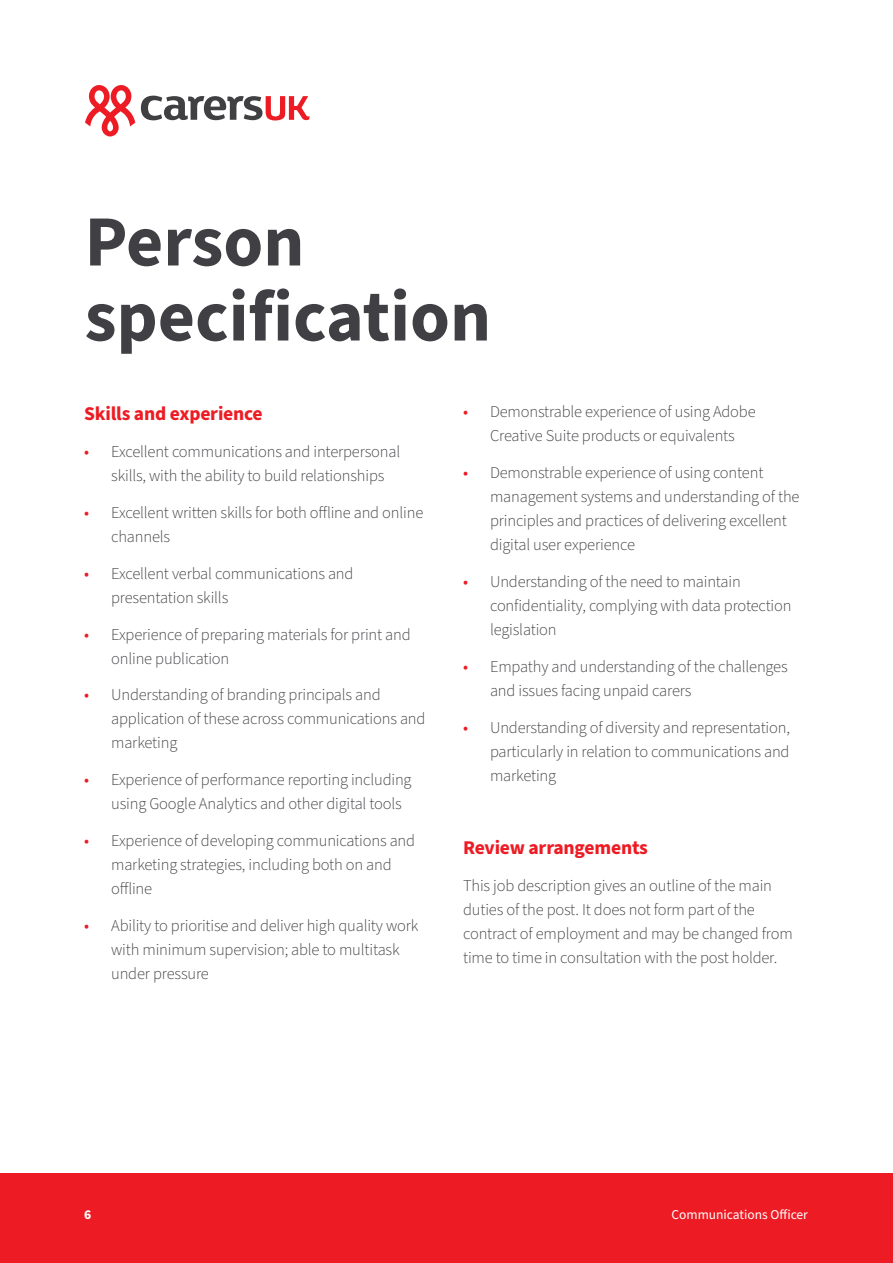
<style>
.page{position:relative;width:893px;height:1263px;background:#fff}
.page>*{position:absolute;margin:0;border:0;box-sizing:border-box;transform-origin:0 0}
.t1{font:700 72px/75px "Source Sans 3";color:#403f43}
.t2{font:700 19.5px "Source Sans Pro";letter-spacing:-.01em;color:#ed1c24}
.t3{font:300 16.5px/24px "Source Sans Pro";letter-spacing:-.01em;color:#403f43}
.t4{font:13.5px "Source Sans Pro";color:#fff}
.t5{font:700 13.5px "Source Sans Pro";color:#fff}
.s1{font-family:"Source Sans 3";font-weight:400;color:#ed1c24}
</style>
<div class="page">
<svg style="left:141px;top:96px;width:169px;height:24px"></svg>
<svg style="left:85px;top:85px;width:50px;height:51px"></svg>
<div style="left:0;top:1174px;width:893px;height:89px;background:#ed1c24"></div>
<h1 class="t1" style="left:85px;top:204px;width:408px">Person specification</h1>
<p class="t2" style="left:84px;top:401px;width:180px">Skills and experience</p>
<p class="t3" style="left:111px;top:440px;width:291px;text-indent:-27px"><span class="s1">•</span> Excellent communications and interpersonal skills, with the ability to build relationships</p>
<p class="t3" style="left:111px;top:501px;width:314px;text-indent:-27px"><span class="s1">•</span> Excellent written skills for both offline and online channels</p>
<p class="t3" style="left:111px;top:562px;width:244px;text-indent:-27px"><span class="s1">•</span> Excellent verbal communications and presentation skills</p>
<p class="t3" style="left:111px;top:622px;width:301px;text-indent:-27px"><span class="s1">•</span> Experience of preparing materials for print and online publication</p>
<p class="t3" style="left:111px;top:683px;width:316px;text-indent:-27px"><span class="s1">•</span> Understanding of branding principals and application of these across communications and marketing</p>
<p class="t3" style="left:111px;top:768px;width:302px;text-indent:-27px"><span class="s1">•</span> Experience of performance reporting including using Google Analytics and other digital tools</p>
<p class="t3" style="left:111px;top:829px;width:305px;text-indent:-27px"><span class="s1">•</span> Experience of developing communications and marketing strategies, including both on and offline</p>
<p class="t3" style="left:111px;top:914px;width:309px;text-indent:-27px"><span class="s1">•</span> Ability to prioritise and deliver high quality work with minimum supervision; able to multitask under pressure</p>
<p class="t3" style="left:463px;top:400px;width:294px;text-align:center"><span class="s1">•</span> Demonstrable experience of using Adobe<br>Creative Suite products or equivalents</p>
<p class="t3" style="left:490px;top:461px;width:311px;text-indent:-27px"><span class="s1">•</span> Demonstrable experience of using content management systems and understanding of the principles and practices of delivering excellent digital user experience</p>
<p class="t3" style="left:490px;top:570px;width:303px;text-indent:-27px"><span class="s1">•</span> Understanding of the need to maintain confidentiality, complying with data protection legislation</p>
<p class="t3" style="left:490px;top:655px;width:299px;text-indent:-27px"><span class="s1">•</span> Empathy and understanding of the challenges and issues facing unpaid carers</p>
<p class="t3" style="left:490px;top:716px;width:301px;text-align:justify;text-indent:-27px"><span class="s1">•</span> Understanding of diversity and representation, particularly in relation to communications and marketing</p>
<p class="t2" style="left:463px;top:834px;width:186px">Review arrangements</p>
<p class="t3" style="left:463px;top:874px;width:331px">This job description gives an outline of the main duties of the post. It does not form part of the contract of employment and may be changed from time to time in consultation with the post holder.</p>
<p class="t5" style="left:84px;top:1206px;width:9px">6</p>
<p class="t4" style="left:671px;top:1206px;width:138px">Communications Officer</p>
</div>
